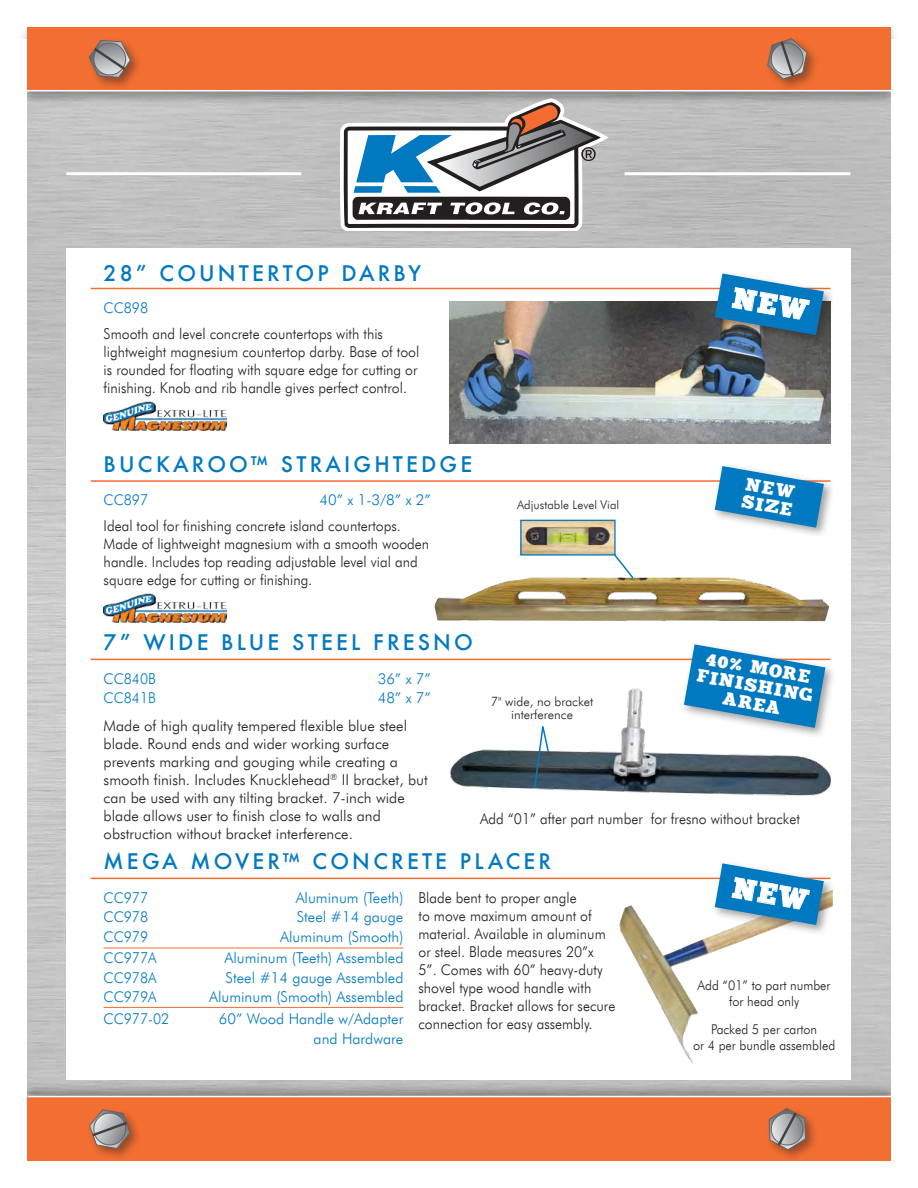
<style>
.page{position:relative;width:918px;height:1188px;background:#fff}
.page>*{position:absolute;margin:0;border:0;box-sizing:border-box;transform-origin:0 0}
.t1{font:500 21px "Futura";letter-spacing:.15em;color:#0079c1}
.t2{font:18px/18px "Merit";color:#fff;text-align:center}
.t3{font:300 15px/18px "Futura BT";color:#231f20;scale:.94 1}
.t4{font:300 15px/18px "Futura BT";color:#231f20}
.t5{font:300 15px/19.5px "Futura BT";color:#0079c1;text-align:right}
.t6{font:300 15px/19.5px "Futura BT";color:#0079c1;text-align:justify;scale:.94 1}
.t7{font:300 13.5px/16.2px "Futura BT";color:#231f20;text-align:center;scale:.94 1}
.t8{font:300 12.75px/13.5px "Futura BT";color:#231f20;text-align:center}
.t9{font:300 12px "Futura BT";color:#231f20}
</style>
<div class="page">
<div style="left:19px;top:26px;width:880px;height:80px;background:#231f20;opacity:.34"></div>
<div style="left:27px;top:27px;width:864px;height:64px;background:#f36e31"></div>
<div style="left:19px;top:1082px;width:880px;height:81px;background:#231f20;opacity:.34"></div>
<div style="left:27px;top:1097px;width:864px;height:64px;background:#f36e31"></div>
<div style="left:86px;top:37px;width:57px;height:53px;background:#231f20;opacity:.46"></div>
<svg style="left:89px;top:40px;width:42px;height:38px;background:#a8897d"></svg>
<div style="left:87px;top:1107px;width:55px;height:54px;background:#231f20;opacity:.46"></div>
<svg style="left:89px;top:1109px;width:42px;height:40px"></svg>
<div style="left:765px;top:36px;width:55px;height:55px;background:#231f20;opacity:.46"></div>
<svg style="left:767px;top:38px;width:40px;height:41px"></svg>
<div style="left:766px;top:1106px;width:53px;height:56px;background:#231f20;opacity:.46"></div>
<svg style="left:769px;top:1108px;width:37px;height:42px;background:#a88c80"></svg>
<svg style="left:340px;top:98px;width:269px;height:133px"></svg>
<hr style="left:27px;top:90px;width:864px;height:1px;background:#fff">
<hr style="left:28px;top:1096px;width:864px;height:1px;background:#fff">
<img style="left:449px;top:688px;width:382px;height:108px">
<svg style="left:533px;top:725px;width:17px;height:64px"></svg>
<img style="left:434px;top:577px;width:395px;height:44px">
<img style="left:522px;top:522px;width:92px;height:32px">
<div style="left:520px;top:520px;width:96px;height:36px;border:1px solid #0079c1"></div>
<svg style="left:612px;top:553px;width:23px;height:27px"></svg>
<img style="left:104px;top:402px;width:122px;height:28px">
<img style="left:104px;top:594px;width:122px;height:28px">
<hr style="left:91px;top:288px;width:740px;height:1px;background:#f36e31">
<hr style="left:91px;top:659px;width:740px;height:1px;background:#f36e31">
<hr style="left:91px;top:878px;width:740px;height:1px;background:#f36e31">
<hr style="left:91px;top:480px;width:740px;height:2px;background:#f36e31">
<img style="left:450px;top:301px;width:381px;height:142px">
<div style="left:711px;top:270px;width:124px;height:76px;background:#231f20;opacity:.42"></div>
<div style="left:680px;top:641px;width:157px;height:98px;background:#231f20;opacity:.42"></div>
<svg style="left:684px;top:644px;width:141px;height:84px"></svg>
<div style="left:711px;top:463px;width:124px;height:76px;background:#231f20;opacity:.42"></div>
<svg style="left:715px;top:466px;width:109px;height:62px"></svg>
<img style="left:619px;top:905px;width:136px;height:159px">
<div style="left:711px;top:860px;width:124px;height:76px;background:#231f20;opacity:.42"></div>
<hr style="left:104px;top:948px;width:299px;height:1px;background:#f36e31">
<hr style="left:104px;top:1007px;width:299px;height:1px;background:#f36e31">
<div style="left:0;top:39px;width:26px;height:1149px;background:#fff"></div>
<div style="left:892px;top:39px;width:26px;height:1149px;background:#fff"></div>
<svg style="left:715px;top:274px;width:109px;height:61px;background:#438eba"></svg>
<svg style="left:715px;top:863px;width:109px;height:62px"></svg>
<h1 class="t1" style="left:104px;top:259px;width:319px">28” COUNTERTOP DARBY</h1>
<p class="t6" style="left:104px;top:298px;width:49px">CC898</p>
<p class="t3" style="left:104px;top:324px;width:337px">Smooth and level concrete countertops with this lightweight magnesium countertop darby. Base of tool is rounded for floating with square edge for cutting or finishing. Knob and rib handle gives perfect control.</p>
<h1 class="t1" style="left:104px;top:450px;width:370px">BUCKAROO™ STRAIGHTEDGE</h1>
<p class="t6" style="left:104px;top:490px;width:49px">CC897</p>
<p class="t5" style="left:320px;top:490px;width:113px">40” x 1-3/8” x 2”</p>
<p class="t3" style="left:104px;top:517px;width:348px">Ideal tool for finishing concrete island countertops.<br>Made of lightweight magnesium with a smooth wooden handle. Includes top reading adjustable level vial and square edge for cutting or finishing.</p>
<p class="t9" style="left:517px;top:497px;width:104px">Adjustable Level Vial</p>
<p class="t2" style="left:747px;top:475px;width:52px;text-align:left;rotate:10deg">NEW<br>SIZE</p>
<h1 class="t1" style="left:104px;top:628px;width:371px">7” WIDE BLUE STEEL FRESNO</h1>
<p class="t6" style="left:104px;top:668px;width:57px">CC840B<br>CC841B</p>
<p class="t5" style="left:378px;top:668px;width:55px;text-align:left">36” x 7”<br>48” x 7”</p>
<p class="t4" style="left:104px;top:717px;width:326px">Made of high quality tempered flexible blue steel blade. Round ends and wider working surface prevents marking and gouging while creating a smooth finish. Includes Knucklehead<sup>®</sup> II bracket, but can be used with any tilting bracket. 7-inch wide blade allows user to finish close to walls and obstruction without bracket interference.</p>
<p class="t8" style="left:491px;top:695px;width:104px">7" wide, no bracket interference</p>
<p class="t2" style="left:702px;top:649px;width:119px;rotate:10deg">40% MORE<br>FINISHING<br>AREA</p>
<p class="t3" style="left:480px;top:810px;width:342px">Add “01” after part number for fresno without bracket</p>
<h1 class="t1" style="left:104px;top:847px;width:449px">MEGA MOVER™ CONCRETE PLACER</h1>
<p class="t6" style="left:104px;top:887px;width:49px">CC977<br>CC978<br>CC979</p>
<p class="t6" style="left:104px;top:948px;width:58px">CC977A CC978A CC979A</p>
<p class="t6" style="left:104px;top:1009px;width:71px">CC977-02</p>
<p class="t5" style="left:280px;top:887px;width:125px">Aluminum (Teeth)<br>Steel #14 gauge<br>Aluminum (Smooth)</p>
<p class="t5" style="left:209px;top:948px;width:196px">Aluminum (Teeth) Assembled<br>Steel #14 gauge Assembled<br>Aluminum (Smooth) Assembled</p>
<p class="t5" style="left:219px;top:1009px;width:186px">60” Wood Handle w/Adapter and Hardware</p>
<p class="t3" style="left:419px;top:888px;width:211px">Blade bent to proper angle<br>to move maximum amount of material. Available in aluminum or steel. Blade measures 20”x<br>5”. Comes with 60” heavy-duty shovel type wood handle with bracket. Bracket allows for secure connection for easy assembly.</p>
<p class="t7" style="left:698px;top:977px;width:143px">Add “01” to part number for head only</p>
<p class="t7" style="left:693px;top:1021px;width:153px">Packed 5 per carton<br>or 4 per bundle assembled</p>
</div>
